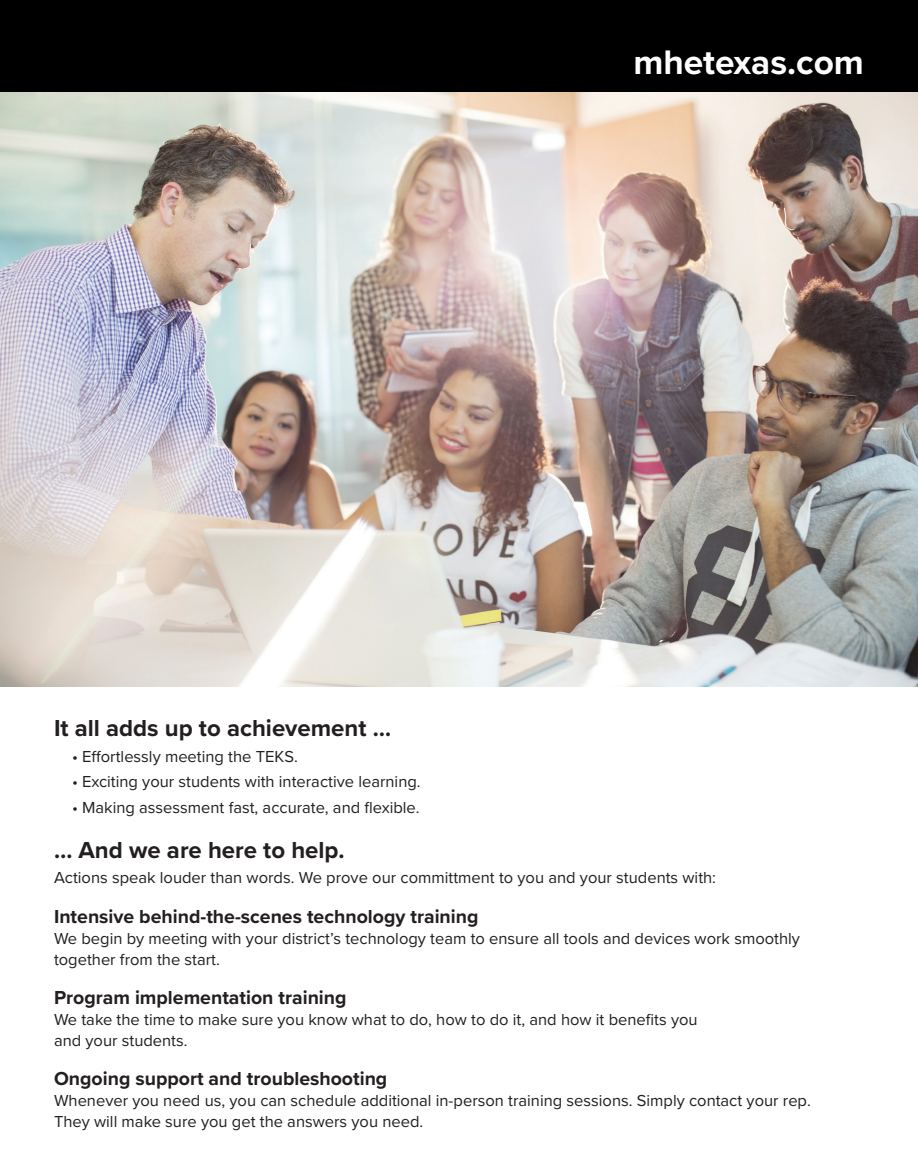
<style>
.page{position:relative;width:918px;height:1175px;background:#fff}
.page>*{position:absolute;margin:0;border:0;box-sizing:border-box;transform-origin:0 0}
.t1{font:700 35.25px "Proxima Nova";color:#fff}
.B_head{font:700 24px "Proxima Nova";color:#231f20}
.C_head{font:700 19.5px "Proxima Nova";color:#231f20}
.Body_copy_last_graph{font:16.5px/21px "Proxima Nova";color:#231f20}
.Body_copy{font:16.5px/21px "Proxima Nova";color:#231f20}
.List_Paragraph{font:16.5px "Proxima Nova";color:#231f20}
</style>
<div class="page">
<div style="left:0;top:0;width:918px;height:93px;background:#000001"></div>
<img style="left:0;top:93px;width:918px;height:594px">
<h1 class="t1" style="left:633px;top:36px;width:232px">mhetexas.com</h1>
<p class="B_head" style="left:54px;top:710px;width:339px">It all adds up to achievement …</p>
<p class="List_Paragraph" style="left:72px;top:744px;width:228px">• Effortlessly meeting the TEKS.</p>
<p class="List_Paragraph" style="left:72px;top:769px;width:350px">• Exciting your students with interactive learning.</p>
<p class="List_Paragraph" style="left:72px;top:795px;width:349px">• Making assessment fast, accurate, and flexible.</p>
<p class="B_head" style="left:54px;top:832px;width:292px">… And we are here to help.</p>
<p class="Body_copy_last_graph" style="left:54px;top:866px;width:664px">Actions speak louder than words. We prove our committment to you and your students with:</p>
<p class="C_head" style="left:54px;top:901px;width:426px">Intensive behind-the-scenes technology training</p>
<p class="Body_copy_last_graph" style="left:54px;top:926px;width:747px">We begin by meeting with your district’s technology team to ensure all tools and devices work smoothly together from the start.</p>
<p class="C_head" style="left:54px;top:982px;width:294px">Program implementation training</p>
<p class="Body_copy_last_graph" style="left:54px;top:1007px;width:645px">We take the time to make sure you know what to do, how to do it, and how it benefits you and your students.</p>
<p class="C_head" style="left:54px;top:1063px;width:335px">Ongoing support and troubleshooting</p>
<p class="Body_copy" style="left:54px;top:1088px;width:758px">Whenever you need us, you can schedule additional in-person training sessions. Simply contact your rep.<br>They will make sure you get the answers you need.</p>
</div>
